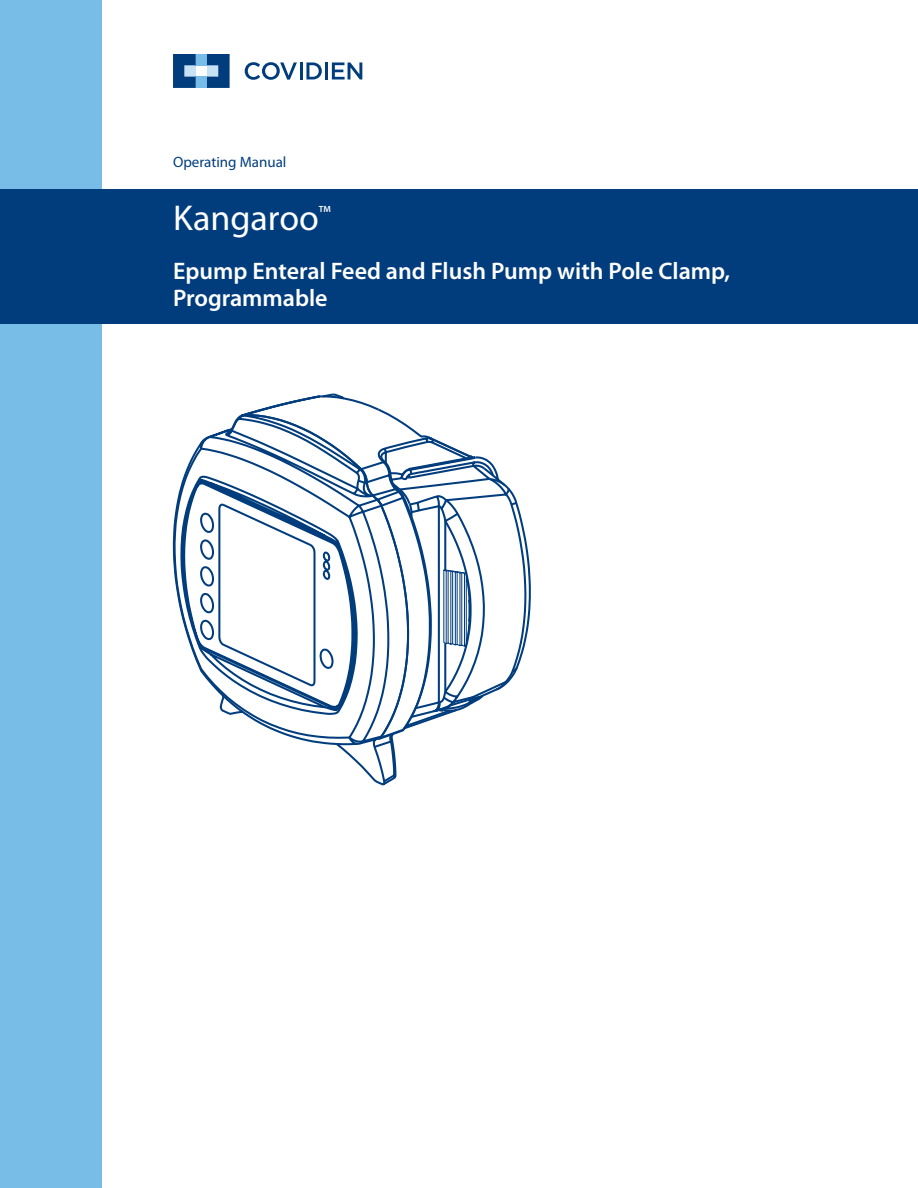
<style>
.page{position:relative;width:918px;height:1188px;background:#fff}
.page>*{position:absolute;margin:0;border:0;box-sizing:border-box;transform-origin:0 0}
.t1{font:36px "Myriad Pro";color:#fff}
.t2{font:600 24px/27px "Myriad Pro";color:#fff}
.t3{font:15px "Myriad Pro";color:#013d7d}
.t4{font:600 9px "Myriad Pro";color:#fff}
</style>
<div class="page">
<svg style="left:527px;top:545px;width:4px;height:90px"></svg>
<svg style="left:330px;top:393px;width:197px;height:288px"></svg>
<svg style="left:510px;top:477px;width:10px;height:197px"></svg>
<svg style="left:173px;top:394px;width:337px;height:390px"></svg>
<svg style="left:245px;top:62px;width:52px;height:18px"></svg>
<hr style="left:300px;top:62px;width:3px;height:17px;background:#013d7d">
<svg style="left:306px;top:62px;width:16px;height:17px"></svg>
<hr style="left:325px;top:62px;width:3px;height:17px;background:#013d7d">
<svg style="left:332px;top:62px;width:30px;height:17px"></svg>
<div style="left:196px;top:54px;width:11px;height:11px;background:#78bde8"></div>
<div style="left:196px;top:77px;width:11px;height:11px;background:#78bde8"></div>
<svg style="left:173px;top:54px;width:23px;height:34px"></svg>
<svg style="left:207px;top:54px;width:23px;height:34px"></svg>
<div style="left:0;top:0;width:101px;height:1188px;background:#78bde8"></div>
<div style="left:0;top:189px;width:918px;height:135px;background:#013d7d"></div>
<p class="t3" style="left:173px;top:157px;width:115px">Operating Manual</p>
<h1 class="t1" style="left:173px;top:204px;width:147px">Kangaroo</h1>
<p class="t4" style="left:319px;top:205px;width:14px">TM</p>
<p class="t2" style="left:173px;top:259px;width:559px">Epump Enteral Feed and Flush Pump with Pole Clamp,<br>Programmable</p>
</div>
